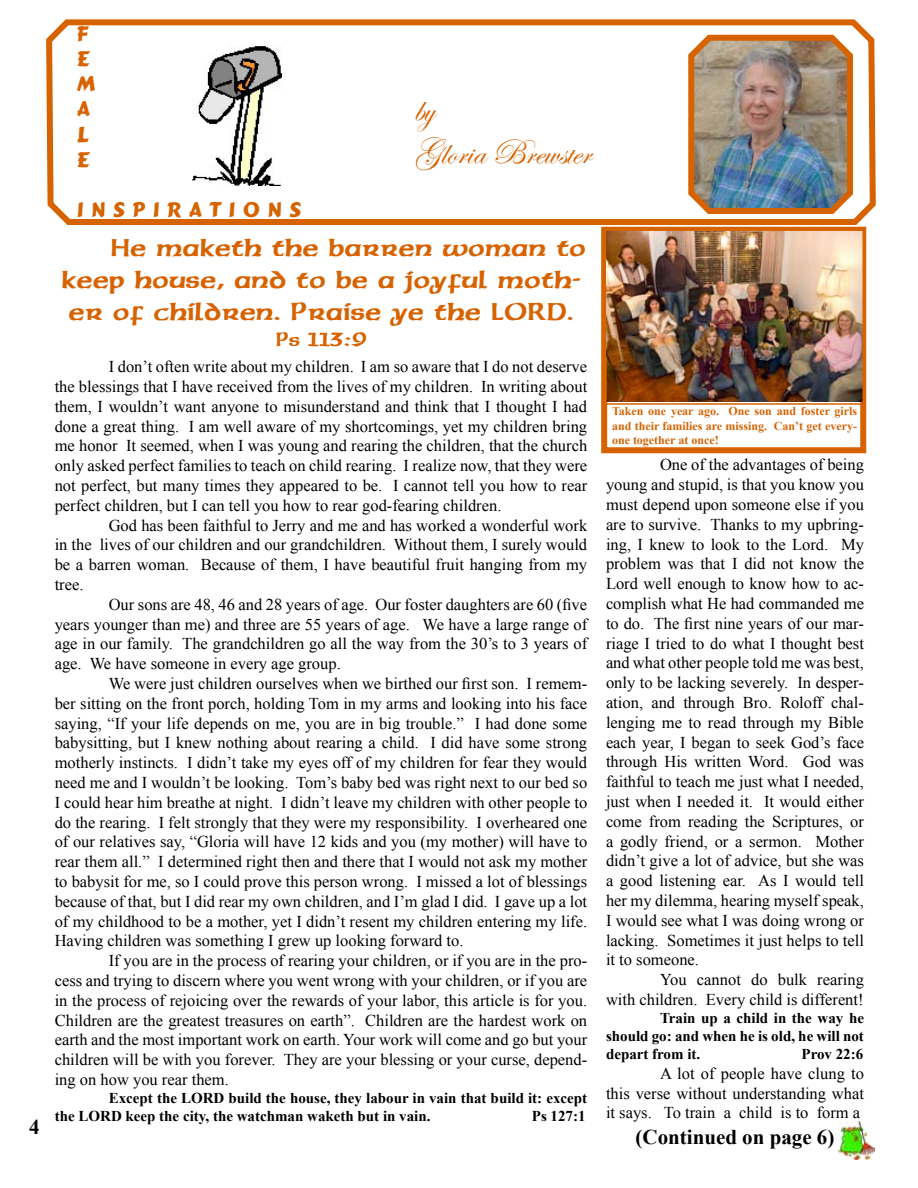
<style>
.page{position:relative;width:918px;height:1188px;background:#fff}
.page>*{position:absolute;margin:0;border:0;box-sizing:border-box;transform-origin:0 0}
.t1{font:36px/43.2px "Edwardian Script ITC";color:#d66200}
.t2{font:27px/32.4px "Sherwood";color:#d66200}
.t3{font:700 21px "Times New Roman";color:#000}
.t4{font:21px/25.2px "Signboard";color:#d66200}
.t5{font:21px "Sherwood";color:#d66200}
.t6{font:16.5px/19.8px "Times New Roman";color:#000;text-align:justify}
.t7{font:700 15px/18px "Times New Roman";color:#000}
.t8{font:700 12px/14.4px "Times New Roman";color:#d66200;text-align:justify}
</style>
<div class="page">
<div style="left:601px;top:227px;width:265px;height:226px;border:6px solid #d66200"></div>
<svg style="left:46px;top:19px;width:830px;height:206px"></svg>
<img style="left:685px;top:29px;width:171px;height:188px">
<img style="left:192px;top:45px;width:89px;height:141px">
<svg style="left:367px;top:73px;width:231px;height:120px"></svg>
<img style="left:604px;top:229px;width:261px;height:176px">
<img style="left:838px;top:1121px;width:36px;height:39px">
<p class="t3" style="left:29px;top:1112px;width:12px">4</p>
<p class="t4" style="left:77px;top:20px;width:20px">F<br>E<br>M<br>A<br>L<br>E</p>
<p class="t4" style="left:77px;top:197px;width:226px">I N S P I R A T I O N S</p>
<h1 class="t1" style="left:414px;top:89px;width:178px">by<br>Gloria Brewster</h1>
<h2 class="t2" style="left:62px;top:231px;width:526px;text-indent:49px">He maketh the barren woman to keep house, and to be a joyful moth&shy;er of children. Praise ye the LORD.</h2>
<p class="t5" style="left:276px;top:327px;width:92px">Ps 113:9</p>
<p class="t6" style="left:55px;top:357px;width:534px;text-indent:54px">I don’t often write about my children. I am so aware that I do not deserve the blessings that I have received from the lives of my children. In writing about them, I wouldn’t want anyone to misunderstand and think that I thought I had done a great thing. I am well aware of my shortcomings, yet my children bring me honor It seemed, when I was young and rearing the children, that the church only asked perfect families to teach on child rearing. I realize now, that they were not perfect, but many times they appeared to be. I cannot tell you how to rear perfect children, but I can tell you how to rear god-fearing children.</p>
<p class="t6" style="left:55px;top:515px;width:534px;text-indent:54px">God has been faithful to Jerry and me and has worked a wonderful work in the lives of our children and our grandchildren. Without them, I surely would be a barren woman. Because of them, I have beautiful fruit hanging from my tree.</p>
<p class="t6" style="left:55px;top:594px;width:534px;text-indent:54px">Our sons are 48, 46 and 28 years of age. Our foster daughters are 60 (five years younger than me) and three are 55 years of age. We have a large range of age in our family. The grandchildren go all the way from the 30’s to 3 years of age. We have someone in every age group.</p>
<p class="t6" style="left:55px;top:673px;width:534px;text-indent:54px">We were just children ourselves when we birthed our first son. I remem&shy;ber sitting on the front porch, holding Tom in my arms and looking into his face saying, “If your life depends on me, you are in big trouble.” I had done some babysitting, but I knew nothing about rearing a child. I did have some strong motherly instincts. I didn’t take my eyes off of my children for fear they would need me and I wouldn’t be looking. Tom’s baby bed was right next to our bed so I could hear him breathe at night. I didn’t leave my children with other people to do the rearing. I felt strongly that they were my responsibility. I overheared one of our relatives say, “Gloria will have 12 kids and you (my mother) will have to rear them all.” I determined right then and there that I would not ask my mother to babysit for me, so I could prove this person wrong. I missed a lot of blessings because of that, but I did rear my own children, and I’m glad I did. I gave up a lot of my childhood to be a mother, yet I didn’t resent my children entering my life.<br>Having children was something I grew up looking forward to.</p>
<p class="t6" style="left:55px;top:951px;width:534px;text-indent:54px">If you are in the process of rearing your children, or if you are in the pro&shy;cess and trying to discern where you went wrong with your children, or if you are in the process of rejoicing over the rewards of your labor, this article is for you.<br>Children are the greatest treasures on earth”. Children are the hardest work on earth and the most important work on earth. Your work will come and go but your children will be with you forever. They are your blessing or your curse, depend&shy;ing on how you rear them.</p>
<p class="t7" style="left:55px;top:1089px;width:534px;text-indent:54px">Except the LORD build the house, they labour in vain that build it: except the LORD keep the city, the watchman waketh but in vain.</p>
<p class="t7" style="left:532px;top:1107px;width:55px">Ps 127:1</p>
<p class="t8" style="left:612px;top:404px;width:247px">Taken one year ago. One son and foster girls and their families are missing. Can’t get every&shy;one together at once!</p>
<p class="t6" style="left:606px;top:455px;width:260px;text-indent:54px">One of the advantages of being young and stupid, is that you know you must depend upon someone else if you are to survive. Thanks to my upbring&shy;ing, I knew to look to the Lord. My problem was that I did not know the Lord well enough to know how to ac&shy;complish what He had commanded me to do. The first nine years of our mar&shy;riage I tried to do what I thought best and what other people told me was best, only to be lacking severely. In desper&shy;ation, and through Bro. Roloff chal&shy;lenging me to read through my Bible each year, I began to seek God’s face through His written Word. God was faithful to teach me just what I needed, just when I needed it. It would either come from reading the Scriptures, or a godly friend, or a sermon. Mother didn’t give a lot of advice, but she was a good listening ear. As I would tell her my dilemma, hearing myself speak, I would see what I was doing wrong or lacking. Sometimes it just helps to tell it to someone.</p>
<p class="t6" style="left:606px;top:970px;width:260px;text-align:right">You cannot do bulk rearing<br>with children. Every child is different!</p>
<p class="t7" style="left:606px;top:1009px;width:259px;text-align:justify;text-indent:54px">Train up a child in the way he should go: and when he is old, he will not depart from it.</p>
<p class="t7" style="left:802px;top:1045px;width:63px">Prov 22:6</p>
<p class="t6" style="left:606px;top:1063px;width:260px;text-indent:54px">A lot of people have clung to this verse without understanding what it says. To train a child is to form a</p>
<p class="t3" style="left:636px;top:1122px;width:200px">(Continued on page 6)</p>
</div>
